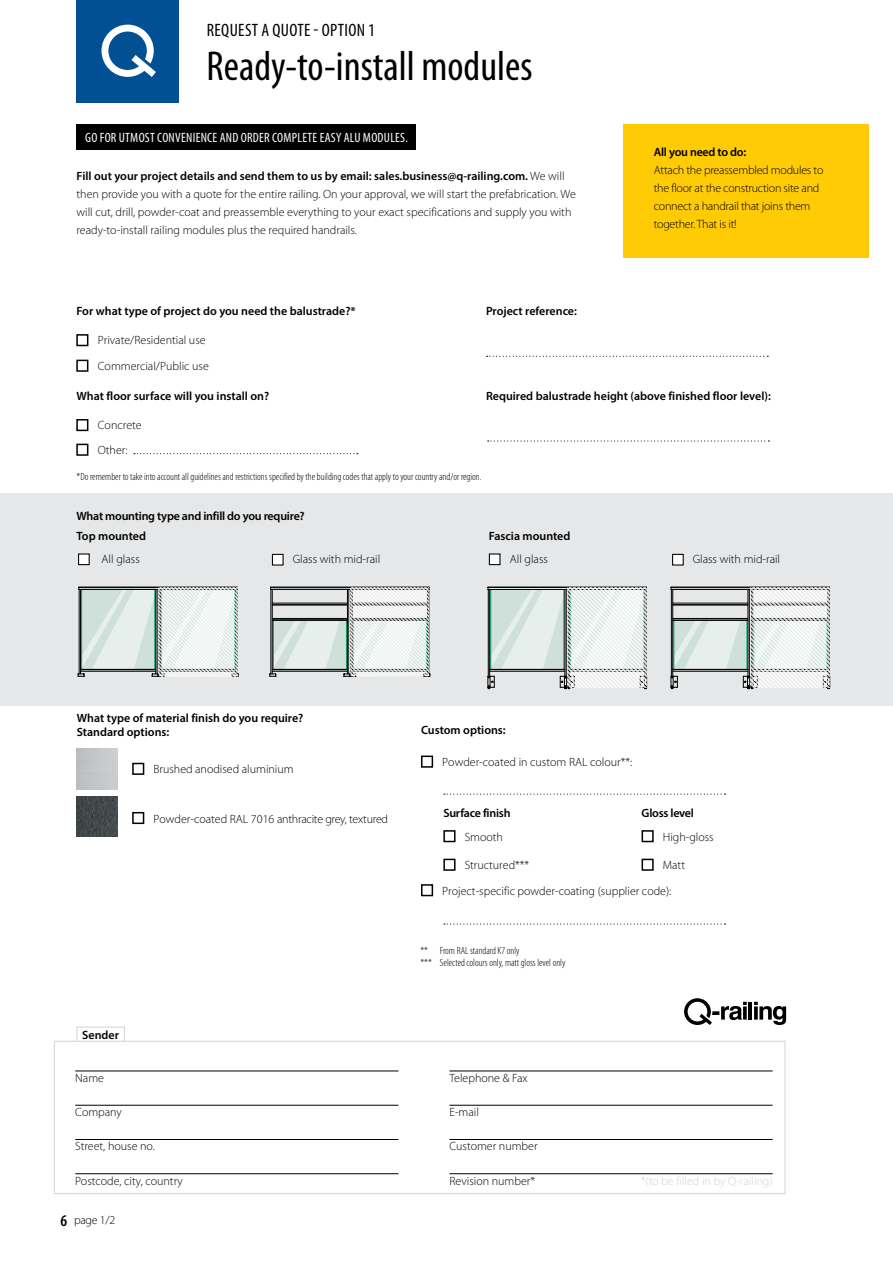
<style>
.page{position:relative;width:893px;height:1263px;background:#fff}
.page>*{position:absolute;margin:0;border:0;box-sizing:border-box;transform-origin:0 0}
.t1{font:condensed 42px "Myriad Pro";color:#000}
.t2{font:condensed 18px "Myriad Pro";letter-spacing:.02em;color:#000}
.t3{font:600 condensed 16.5px "Myriad Pro";color:#000}
.t4{font:condensed 13.5px "Myriad Pro";letter-spacing:.02em;color:#fff}
.t5{font:300 12px/18px "Myriad Pro";color:#000}
.t6{font:600 12px/14.4px "Myriad Pro";color:#000}
.t7{font:300 12px/18px "Myriad Pro";letter-spacing:-.02em;color:#000}
.t8{font:600 12px "Myriad Pro";letter-spacing:-.02em;color:#000}
.t9{font:300 12px "Myriad Pro";color:#d1d3d4}
.t10{font:300 condensed 10.5px/12px "Myriad Pro";color:#000}
.s1{font-weight:600}
</style>
<div class="page">
<div style="left:0;top:493px;width:893px;height:212px;background:#e6e7e8"></div>
<div style="left:77px;top:0;width:102px;height:102px;background:#005093"></div>
<svg style="left:101px;top:25px;width:55px;height:52px"></svg>
<div style="left:443px;top:859px;width:12px;height:12px;background:#fff;border:2px solid #000"></div>
<div style="left:132px;top:763px;width:12px;height:12px;background:#fff;border:2px solid #000"></div>
<div style="left:443px;top:830px;width:12px;height:12px;background:#fff;border:2px solid #000"></div>
<div style="left:642px;top:830px;width:12px;height:12px;background:#fff;border:2px solid #000"></div>
<div style="left:132px;top:812px;width:12px;height:12px;background:#fff;border:2px solid #000"></div>
<div style="left:421px;top:884px;width:12px;height:12px;background:#fff;border:2px solid #000"></div>
<div style="left:421px;top:755px;width:12px;height:13px;background:#fff;border:2px solid #000"></div>
<div style="left:642px;top:859px;width:12px;height:12px;background:#fff;border:2px solid #000"></div>
<div style="left:272px;top:554px;width:12px;height:11px;background:#fff;border:1px solid #000"></div>
<div style="left:672px;top:554px;width:12px;height:11px;background:#fff;border:1px solid #000"></div>
<div style="left:78px;top:553px;width:12px;height:12px;background:#fff;border:1px solid #000"></div>
<div style="left:489px;top:553px;width:11px;height:12px;background:#fff;border:1px solid #000"></div>
<img style="left:77px;top:796px;width:40px;height:41px">
<svg style="left:54px;top:1040px;width:732px;height:154px"></svg>
<svg style="left:78px;top:587px;width:161px;height:90px"></svg>
<svg style="left:270px;top:587px;width:161px;height:90px"></svg>
<svg style="left:488px;top:587px;width:160px;height:102px"></svg>
<svg style="left:671px;top:587px;width:160px;height:102px"></svg>
<svg style="left:488px;top:440px;width:281px;height:2px"></svg>
<svg style="left:487px;top:356px;width:281px;height:1px"></svg>
<svg style="left:444px;top:923px;width:282px;height:1px"></svg>
<svg style="left:444px;top:793px;width:282px;height:2px"></svg>
<hr style="left:749px;top:1002px;width:3px;height:17px;background:#000">
<svg style="left:754px;top:1002px;width:32px;height:23px"></svg>
<svg style="left:684px;top:998px;width:63px;height:27px"></svg>
<div style="left:624px;top:125px;width:245px;height:133px;background:#ffcb05"></div>
<div style="left:76px;top:419px;width:12px;height:12px;background:#fff;border:2px solid #000"></div>
<div style="left:76px;top:334px;width:12px;height:12px;background:#fff;border:2px solid #000"></div>
<div style="left:76px;top:444px;width:12px;height:12px;background:#fff;border:2px solid #000"></div>
<div style="left:76px;top:360px;width:12px;height:12px;background:#fff;border:2px solid #000"></div>
<svg style="left:76px;top:1026px;width:49px;height:16px"></svg>
<hr style="left:75px;top:1071px;width:323px;height:1px;background:#000">
<hr style="left:75px;top:1105px;width:323px;height:1px;background:#000">
<hr style="left:75px;top:1139px;width:323px;height:1px;background:#000">
<hr style="left:75px;top:1173px;width:323px;height:1px;background:#000">
<hr style="left:449px;top:1071px;width:324px;height:1px;background:#000">
<hr style="left:449px;top:1105px;width:324px;height:1px;background:#000">
<hr style="left:449px;top:1139px;width:324px;height:1px;background:#000">
<hr style="left:449px;top:1173px;width:324px;height:1px;background:#000">
<svg style="left:134px;top:453px;width:224px;height:1px"></svg>
<div style="left:77px;top:125px;width:339px;height:25px;background:#000"></div>
<h2 class="t2" style="left:207px;top:19px;width:170px">REQUEST A QUOTE - OPTION 1</h2>
<h1 class="t1" style="left:207px;top:40px;width:327px">Ready-to-install modules</h1>
<p class="t4" style="left:85px;top:130px;width:324px">GO FOR UTMOST CONVENIENCE AND ORDER COMPLETE EASY ALU MODULES.</p>
<p class="t5" style="left:77px;top:167px;width:501px"><span class="s1">Fill out your project details and send them to us by email: sales.business@q-railing.com.</span> We will then provide you with a quote for the entire railing. On your approval, we will start the prefabrication. We will cut, drill, powder-coat and preassemble everything to your exact specifications and supply you with ready-to-install railing modules plus the required handrails.</p>
<p class="t5" style="left:77px;top:167px;width:495px;text-indent:326px"><span class="s1">uk@q-railing.com.</span> We will then provide you with a quote for the entire railing. O your app oval, we will start the prefab ication. We will cut, drill, powder-coat and preass mble ev rything to your exact specifications a d supply you with</p>
<p class="t6" style="left:77px;top:304px;width:281px">For what type of project do you need the balustrade?*</p>
<p class="t5" style="left:98px;top:331px;width:109px">Private/Residential use</p>
<p class="t5" style="left:98px;top:357px;width:113px">Commercial/Public use</p>
<p class="t6" style="left:486px;top:304px;width:92px">Project reference:</p>
<p class="t8" style="left:654px;top:145px;width:94px">All you need to do:</p>
<p class="t7" style="left:654px;top:161px;width:171px">Attach the preassembled modules to the floor at the construction site and connect a handrail that joins them together. That is it!</p>
<p class="t6" style="left:77px;top:389px;width:194px">What floor surface will you install on?</p>
<p class="t6" style="left:486px;top:389px;width:286px">Required balustrade height (above finished floor level):</p>
<p class="t5" style="left:98px;top:412px;width:45px;line-height:25.5px">Concrete<br>Other:</p>
<p class="t10" style="left:77px;top:470px;width:406px">*Do remember to take into account all guidelines and restrictions specified by the building codes that apply to your country and/or region.</p>
<p class="t8" style="left:77px;top:508px;width:230px">What mounting type and infill do you require?</p>
<p class="t6" style="left:77px;top:528px;width:71px">Top mounted</p>
<p class="t6" style="left:489px;top:528px;width:83px">Fascia mounted</p>
<p class="t5" style="left:102px;top:550px;width:40px">All glass</p>
<p class="t5" style="left:293px;top:550px;width:89px">Glass with mid-rail</p>
<p class="t5" style="left:510px;top:550px;width:40px">All glass</p>
<p class="t5" style="left:693px;top:550px;width:89px">Glass with mid-rail</p>
<p class="t6" style="left:77px;top:710px;width:228px">What type of material finish do you require?<br>Standard options:</p>
<p class="t5" style="left:153px;top:760px;width:142px">Brushed anodised aluminium</p>
<p class="t7" style="left:153px;top:809px;width:236px">Powder-coated RAL 7016 anthracite grey, textured</p>
<p class="t6" style="left:82px;top:1027px;width:38px">Sender</p>
<p class="t5" style="left:75px;top:1069px;width:30px">Name</p>
<p class="t5" style="left:75px;top:1103px;width:48px">Company</p>
<p class="t5" style="left:75px;top:1137px;width:81px">Street, house no.</p>
<p class="t5" style="left:75px;top:1171px;width:109px">Postcode, city, country</p>
<h3 class="t3" style="left:60px;top:1210px;width:8px">6</h3>
<p class="t5" style="left:74px;top:1211px;width:43px">page 1/2</p>
<p class="t6" style="left:421px;top:722px;width:86px">Custom options:</p>
<p class="t5" style="left:442px;top:753px;width:191px">Powder-coated in custom RAL colour**:</p>
<p class="t8" style="left:443px;top:806px;width:69px">Surface finish</p>
<p class="t8" style="left:642px;top:806px;width:54px">Gloss level</p>
<p class="t5" style="left:465px;top:827px;width:40px">Smooth</p>
<p class="t5" style="left:663px;top:827px;width:52px">High-gloss</p>
<p class="t5" style="left:465px;top:856px;width:66px">Structured***</p>
<p class="t5" style="left:663px;top:856px;width:24px">Matt</p>
<p class="t5" style="left:442px;top:882px;width:231px">Project-specific powder-coating (supplier code):</p>
<p class="t10" style="left:420px;top:945px;width:146px">** From RAL standard K7 only<br>*** Selected colours only, matt gloss level only</p>
<p class="t5" style="left:449px;top:1069px;width:80px">Telephone &amp; Fax</p>
<p class="t5" style="left:449px;top:1103px;width:31px">E-mail</p>
<p class="t5" style="left:449px;top:1137px;width:90px">Customer number</p>
<p class="t5" style="left:449px;top:1171px;width:87px">Revision number*</p>
<p class="t9" style="left:641px;top:1173px;width:133px">*(to be filled in by Q-railing)</p>
</div>
